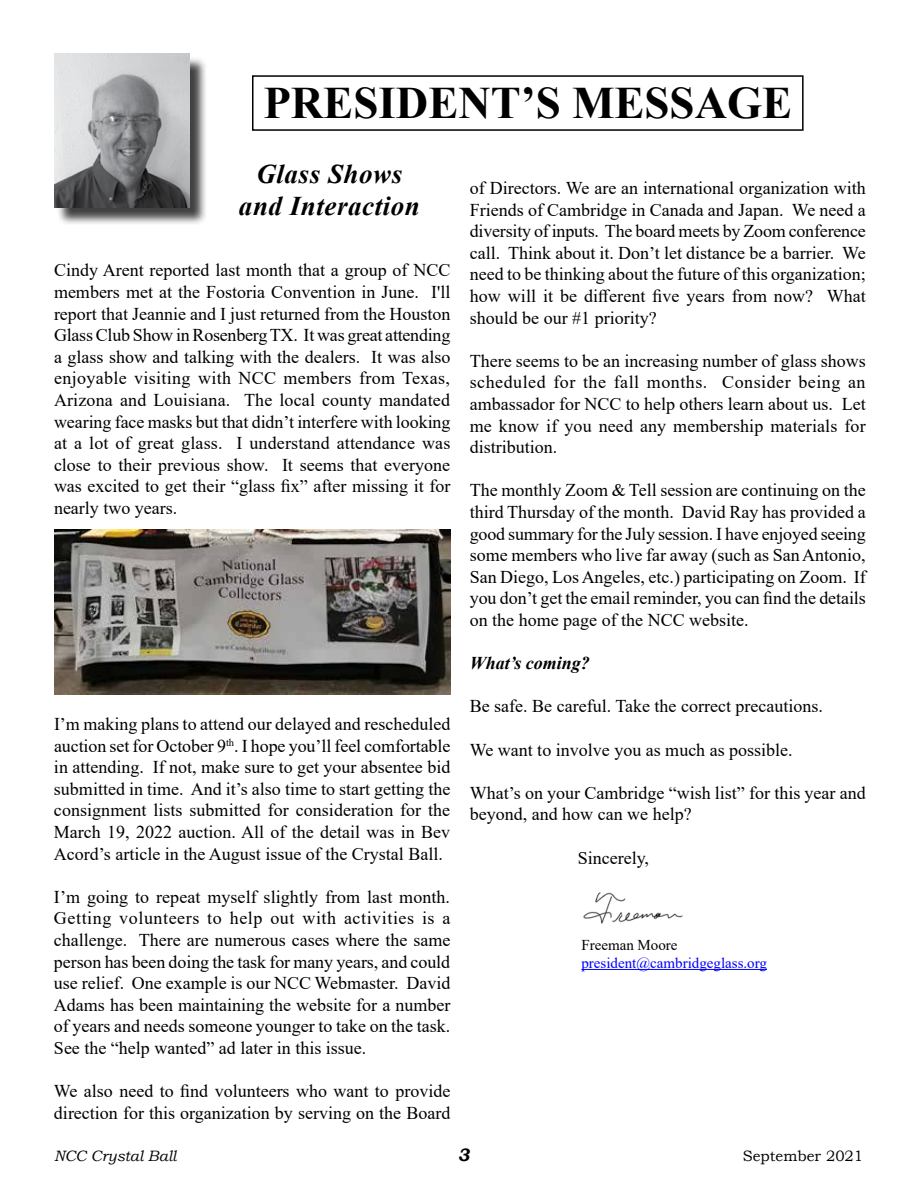
<style>
.page{position:relative;width:918px;height:1188px;background:#fff}
.page>*{position:absolute;margin:0;border:0;box-sizing:border-box;transform-origin:0 0}
.t1{font:700 45px "Times New Roman";color:#000}
.t2{font:italic 700 27px/32.4px "Times New Roman";letter-spacing:.02em;color:#000;text-align:center}
.t3{font:18px/21.6px "Times New Roman";color:#000;text-align:justify}
.t4{font:italic 700 18px "Times New Roman";color:#000}
.t5{font:italic 700 18px "Bookman Old Style";color:#000}
.t6{font:15px "Times New Roman";color:#00f}
.t7{font:italic 15px "Bookman Old Style";color:#000}
.t8{font:15px "Bookman Old Style";color:#000}
.t9{font:15px "Times New Roman";color:#000}
</style>
<div class="page">
<div style="left:252px;top:75px;width:552px;height:56px;border:2px solid #000"></div>
<hr style="left:581px;top:969px;width:186px;height:1px;background:#00f">
<img style="left:583px;top:892px;width:100px;height:32px">
<div style="left:56px;top:56px;width:152px;height:170px;background:#000;opacity:.75"></div>
<img style="left:54px;top:54px;width:135px;height:153px">
<img style="left:54px;top:529px;width:396px;height:166px">
<h1 class="t1" style="left:263px;top:71px;width:530px">PRESIDENT’S MESSAGE</h1>
<h2 class="t2" style="left:239px;top:157px;width:182px">Glass Shows and Interaction</h2>
<p class="t3" style="left:54px;top:259px;width:398px">Cindy Arent reported last month that a group of NCC members met at the Fostoria Convention in June. I'll report that Jeannie and I just returned from the Houston Glass Club Show in Rosenberg TX. It was great attending a glass show and talking with the dealers. It was also enjoyable visiting with NCC members from Texas, Arizona and Louisiana. The local county mandated wearing face masks but that didn’t interfere with looking at a lot of great glass. I understand attendance was close to their previous show. It seems that everyone was excited to get their “glass fix” after missing it for nearly two years.</p>
<p class="t3" style="left:54px;top:713px;width:398px">I’m making plans to attend our delayed and rescheduled auction set for October 9<sup>th</sup>. I hope you’ll feel comfortable in attending. If not, make sure to get your absentee bid submitted in time. And it’s also time to start getting the consignment lists submitted for consideration for the March 19, 2022 auction. All of the detail was in Bev Acord’s article in the August issue of the Crystal Ball.</p>
<p class="t3" style="left:54px;top:885px;width:398px;text-align:left">I’m going to repeat myself slightly from last month.<br>Getting volunteers to help out with activities is a challenge. There are numerous cases where the same person has been doing the task for many years, and could use relief. One example is our NCC Webmaster. David Adams has been maintaining the website for a number of years and needs someone younger to take on the task.<br>See the “help wanted” ad later in this issue.</p>
<p class="t3" style="left:54px;top:1080px;width:398px">We also need to find volunteers who want to provide direction for this organization by serving on the Board</p>
<p class="t3" style="left:470px;top:177px;width:398px">of Directors. We are an international organization with Friends of Cambridge in Canada and Japan. We need a diversity of inputs. The board meets by Zoom conference call. Think about it. Don’t let distance be a barrier. We need to be thinking about the future of this organization; how will it be different five years from now? What should be our #1 priority?</p>
<p class="t3" style="left:470px;top:349px;width:398px">There seems to be an increasing number of glass shows scheduled for the fall months. Consider being an ambassador for NCC to help others learn about us. Let me know if you need any membership materials for distribution.</p>
<p class="t3" style="left:470px;top:479px;width:398px">The monthly Zoom &amp; Tell session are continuing on the third Thursday of the month. David Ray has provided a good summary for the July session. I have enjoyed seeing some members who live far away (such as San Antonio, San Diego, Los Angeles, etc.) participating on Zoom. If you don’t get the email reminder, you can find the details on the home page of the NCC website.</p>
<p class="t4" style="left:470px;top:651px;width:122px">What’s coming?</p>
<p class="t3" style="left:470px;top:695px;width:355px">Be safe. Be careful. Take the correct precautions.</p>
<p class="t3" style="left:470px;top:738px;width:322px">We want to involve you as much as possible.</p>
<p class="t3" style="left:470px;top:781px;width:398px">What’s on your Cambridge “wish list” for this year and beyond, and how can we help?</p>
<p class="t3" style="left:578px;top:846px;width:73px">Sincerely,</p>
<p class="t9" style="left:581px;top:934px;width:98px">Freeman Moore</p>
<p class="t6" style="left:581px;top:952px;width:187px">president@cambridgeglass.org</p>
<p class="t7" style="left:54px;top:1146px;width:124px">NCC Crystal Ball</p>
<p class="t5" style="left:458px;top:1142px;width:14px">3</p>
<p class="t8" style="left:743px;top:1146px;width:122px">September 2021</p>
</div>
